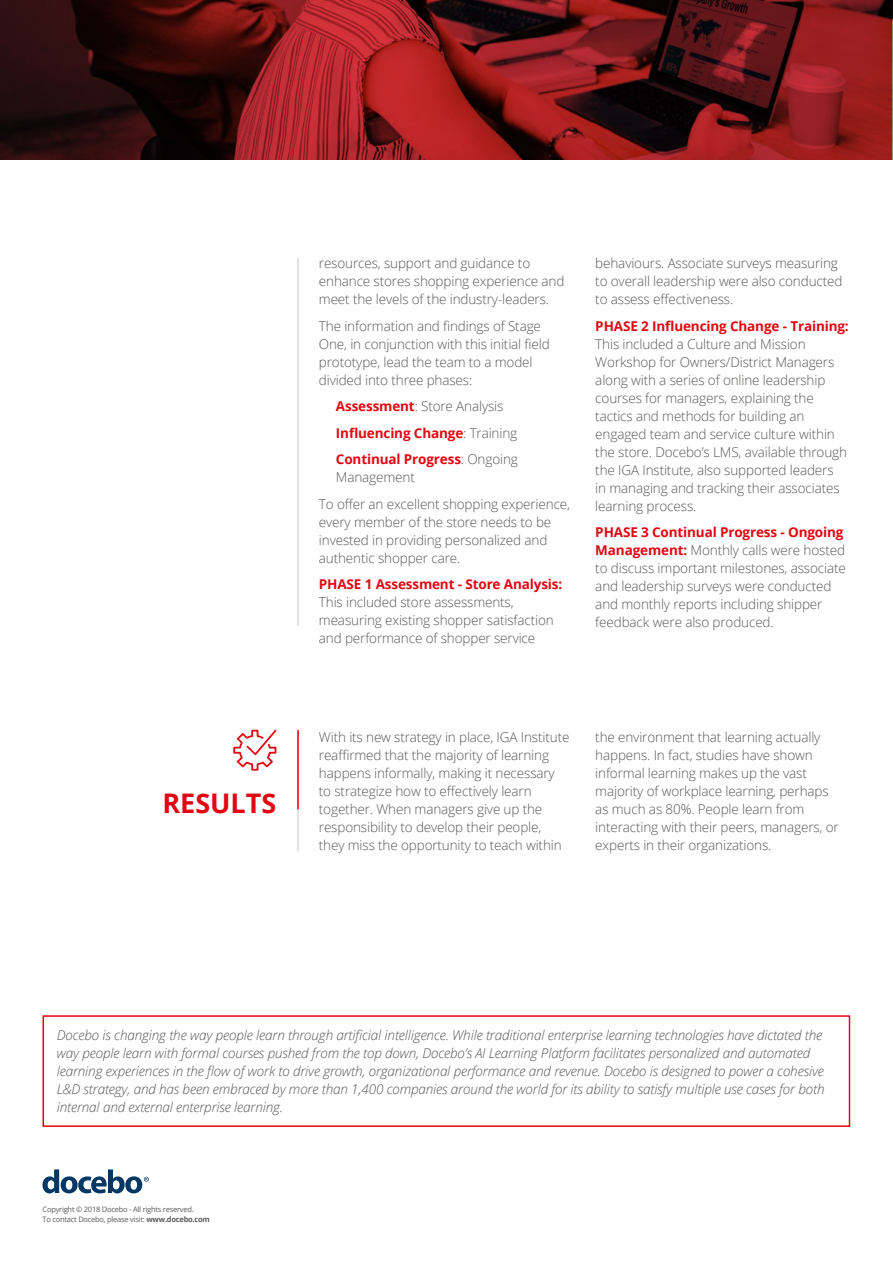
<style>
.page{position:relative;width:893px;height:1263px;background:#fff}
.page>*{position:absolute;margin:0;border:0;box-sizing:border-box;transform-origin:0 0}
.t1{font:700 27px "Open Sans";color:#e30613}
.t2{font:300 13.5px/18px "Open Sans";letter-spacing:-.01em;color:#575756}
.t3{font:italic 300 13.5px/18px "Open Sans";letter-spacing:-.01em;color:#575756}
.t4{font:700 13.5px/26.5px "Open Sans";letter-spacing:-.01em;color:#e30613}
.t5{font:7.5px/10.5px "Open Sans";letter-spacing:-.03em;color:#5c5c5c}
.s1{font-weight:300;color:#575756}
.s2{font-weight:700;color:#e30613}
.s3{font-weight:700}
</style>
<div class="page">
<svg style="left:0;top:0;width:892px;height:160px;background:#671618"></svg>
<div style="left:43px;top:1015px;width:807px;height:112px;border:2px solid #e30613"></div>
<svg style="left:42px;top:1169px;width:107px;height:24px"></svg>
<hr style="left:298px;top:258px;width:1px;height:368px;background:#c6c6c6">
<hr style="left:298px;top:731px;width:1px;height:120px;background:#c6c6c6">
<hr style="left:297px;top:730px;width:2px;height:79px;background:#e30613">
<svg style="left:233px;top:729px;width:44px;height:42px"></svg>
<h1 class="t1" style="left:162px;top:784px;width:115px">RESULTS</h1>
<p class="t2" style="left:319px;top:254px;width:247px">resources, support and guidance to enhance stores shopping experience and meet the levels of the industry-leaders.</p>
<p class="t2" style="left:319px;top:317px;width:232px">The information and findings of Stage One, in conjunction with this initial field prototype, lead the team to a model divided into three phases:</p>
<p class="t4" style="left:336px;top:393px;width:183px">Assessment<span class="s1">: Store Analysis<br></span>Influencing Change<span class="s1">: Training<br></span>Continual Progress<span class="s1">: Ongoing</span></p>
<p class="t2" style="left:319px;top:464px;width:253px;line-height:26.5px;text-indent:17px">Management<br>To offer an excellent shopping experience,</p>
<p class="t2" style="left:319px;top:513px;width:234px">every member of the store needs to be invested in providing personalized and authentic shopper care.</p>
<p class="t4" style="left:319px;top:571px;width:245px">PHASE 1 Assessment - Store Analysis:</p>
<p class="t2" style="left:319px;top:593px;width:236px">This included store assessments, measuring existing shopper satisfaction and performance of shopper service</p>
<p class="t2" style="left:595px;top:254px;width:249px">behaviours. Associate surveys measuring to overall leadership were also conducted to assess effectiveness.</p>
<p class="t4" style="left:595px;top:312px;width:255px">PHASE 2 Influencing Change - Training:</p>
<p class="t2" style="left:595px;top:335px;width:253px">This included a Culture and Mission Workshop for Owners/District Managers along with a series of online leadership courses for managers, explaining the tactics and methods for building an engaged team and service culture within the store. Docebo’s LMS, available through the IGA Institute, also supported leaders in managing and tracking their associates learning process.</p>
<p class="t2" style="left:595px;top:523px;width:252px"><span class="s2">PHASE 3 Continual Progress - Ongoing Management:</span> Monthly calls were hosted to discuss important milestones, associate and leadership surveys were conducted and monthly reports including shipper feedback were also produced.</p>
<p class="t2" style="left:319px;top:728px;width:252px">With its new strategy in place, IGA Institute reaffirmed that the majority of learning happens informally, making it necessary to strategize how to effectively learn together. When managers give up the responsibility to develop their people, they miss the opportunity to teach within</p>
<p class="t2" style="left:595px;top:728px;width:245px">the environment that learning actually happens. In fact, studies have shown informal learning makes up the vast majority of workplace learning, perhaps as much as 80%. People learn from interacting with their peers, managers, or experts in their organizations.</p>
<p class="t3" style="left:57px;top:1025px;width:769px">Docebo is changing the way people learn through artificial intelligence. While traditional enterprise learning technologies have dictated the way people learn with formal courses pushed from the top down, Docebo’s AI Learning Platform facilitates personalized and automated learning experiences in the flow of work to drive growth, organizational performance and revenue. Docebo is designed to power a cohesive L&amp;D strategy, and has been embraced by more than 1,400 companies around the world for its ability to satisfy multiple use cases for both internal and external enterprise learning.</p>
<p class="t5" style="left:43px;top:1204px;width:169px">Copyright © 2018 Docebo - All rights reserved.<br>To contact Docebo, please visit: <span class="s3">www.docebo.com</span></p>
</div>
